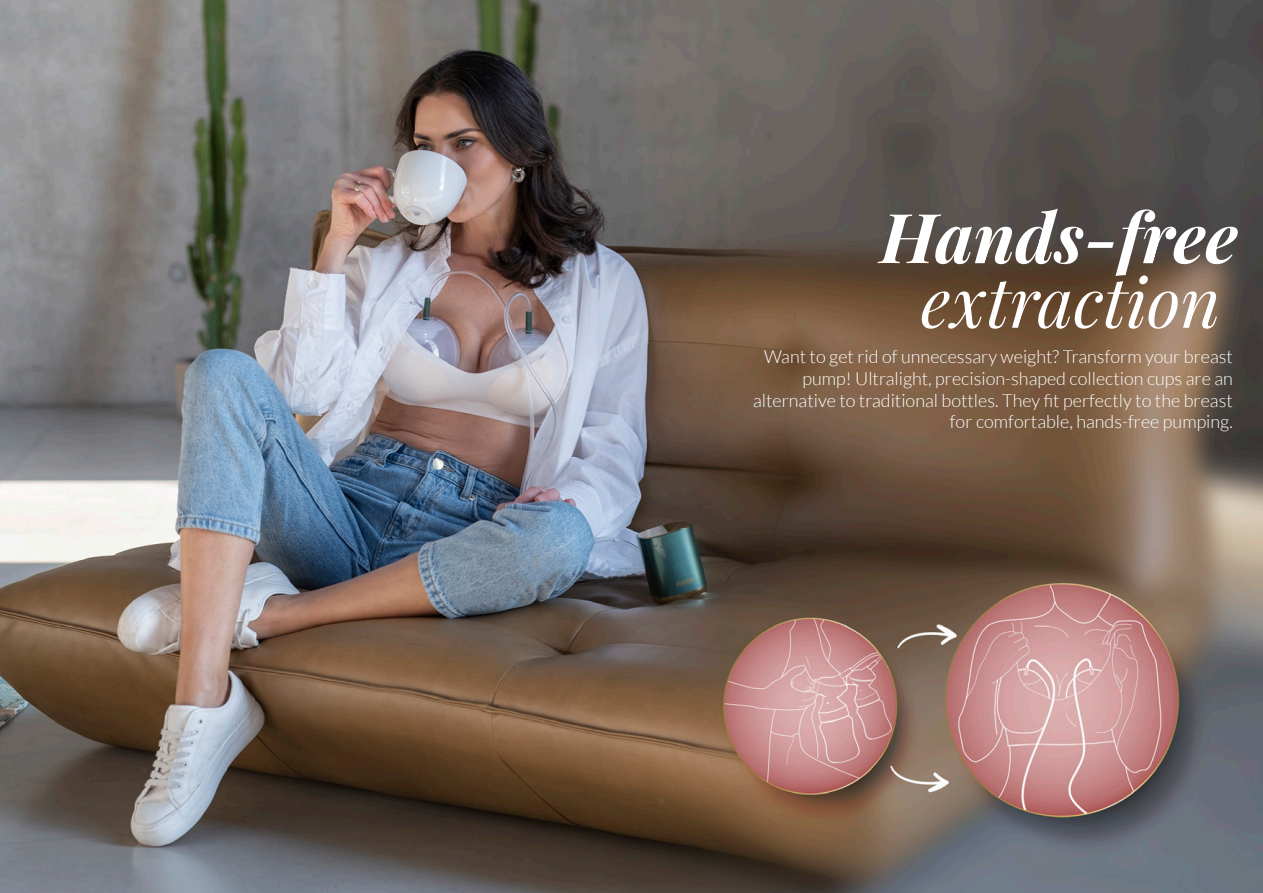
<style>
.page{position:relative;width:1263px;height:893px;background:#fff}
.page>*{position:absolute;margin:0;border:0;box-sizing:border-box;transform-origin:0 0}
.t1{font:italic 700 68.7px "Playfair Display";color:#fff}
.t2{font:italic 68.7px "Playfair Display";color:#fff}
.t3{font:300 18px/21.6px "Lato";color:#fff;text-align:right}
</style>
<div class="page">
<img style="left:0;top:0;width:1263px;height:893px">
<h1 class="t1" style="left:880px;top:184px;width:359px">Hands-free</h1>
<h1 class="t2" style="left:921px;top:248px;width:301px">extraction</h1>
<p class="t3" style="left:753px;top:346px;width:481px">Want to get rid of unnecessary weight? Transform your breast pump! Ultralight, precision-shaped collection cups are an alternative to traditional bottles. They fit perfectly to the breast for comfortable, hands-free pumping.</p>
</div>
